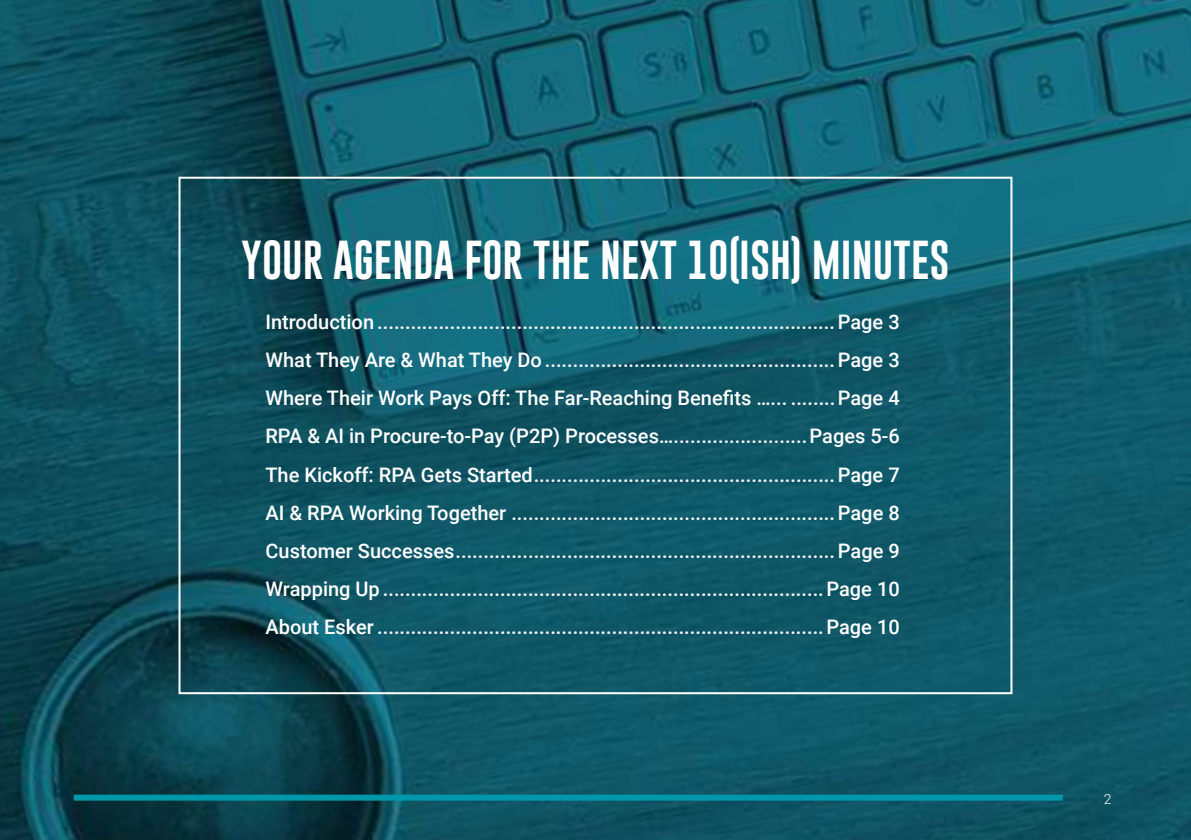
<style>
.page{position:relative;width:1191px;height:840px;background:#fff}
.page>*{position:absolute;margin:0;border:0;box-sizing:border-box;transform-origin:0 0}
.t1{font:40px "Gobold";color:#fff}
.t2{font:500 20px/38px "Roboto";color:#fff;text-align:justify}
.t3{font:300 14px "Roboto";color:#fff}
</style>
<div class="page">
<img style="left:0;top:0;width:1191px;height:839px">
<div style="left:74px;top:794px;width:988px;height:6px;background:#0097aa"></div>
<h1 class="t1" style="left:241px;top:235px;width:710px">YOUR AGENDA FOR THE NEXT 10(ISH) MINUTES</h1>
<p class="t2" style="left:265px;top:304px;width:636px">Introduction ..................................................................................Page 3<br>What They Are &amp; What They Do ....................................................Page 3<br>Where Their Work Pays Off: The Far-Reaching Benefits …... ........Page 4<br>RPA &amp; AI in Procure-to-Pay (P2P) Processes… ........................Pages 5-6<br>The Kickoff: RPA Gets Started ......................................................Page 7<br>AI &amp; RPA Working Together ..........................................................Page 8<br>Customer Successes ....................................................................Page 9<br>Wrapping Up ...............................................................................Page 10<br>About Esker ................................................................................Page 10</p>
<p class="t3" style="left:1103px;top:792px;width:9px">2</p>
</div>
